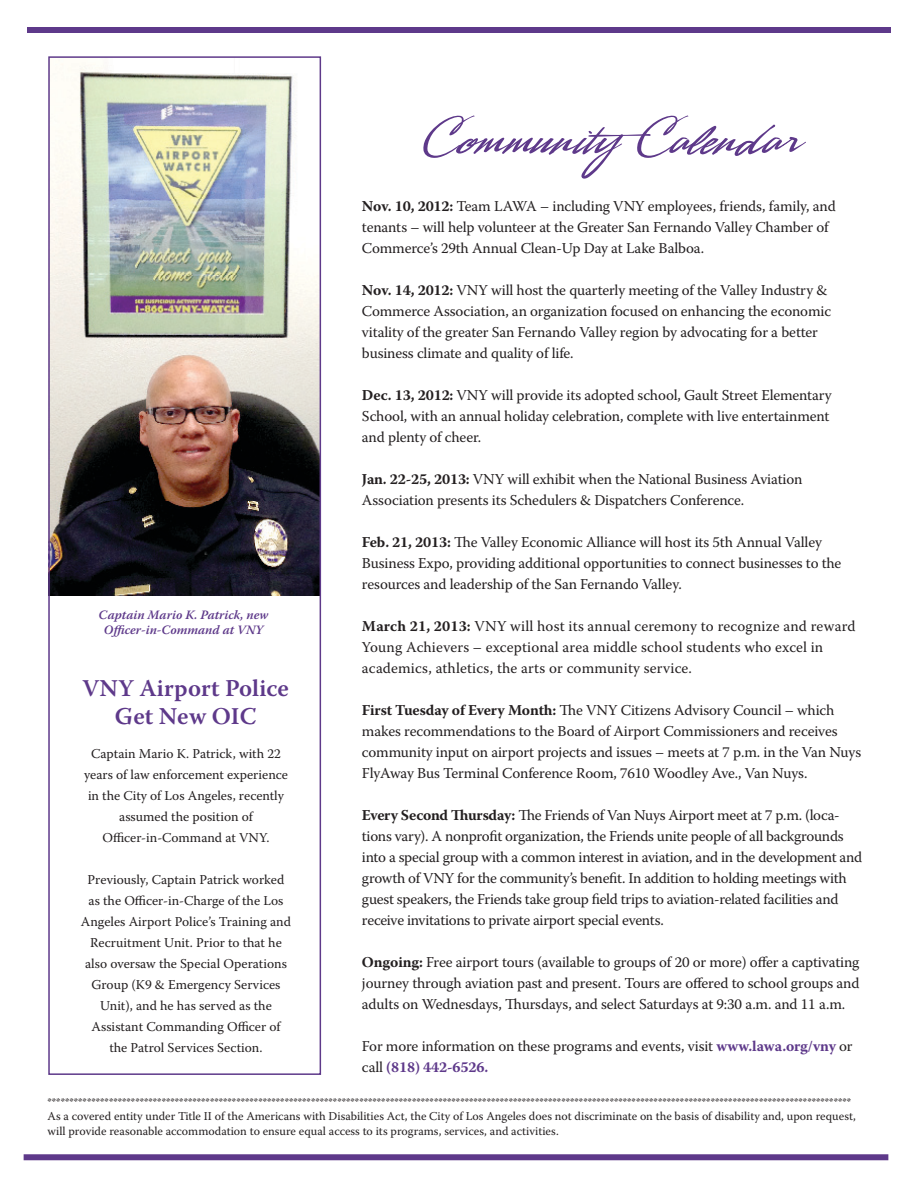
<style>
.page{position:relative;width:918px;height:1188px;background:#fff}
.page>*{position:absolute;margin:0;border:0;box-sizing:border-box;transform-origin:0 0}
.t1{font:69px "LHF Sofia Script";color:#5e398a}
.t2{font:600 24px/28.5px "Warnock Pro";letter-spacing:.005em;color:#5e398a;text-align:center}
.t3{font:15px/21px "Warnock Pro";letter-spacing:-.01em;color:#231f20}
.t4{font:15px/21px "Warnock Pro";letter-spacing:.01em;color:#231f20}
.t5{font:13.5px/21px "Warnock Pro";color:#231f20;text-align:center}
.t6{font:italic 600 12.75px/15.3px "Warnock Pro";color:#5e398a;text-align:center}
.t7{font:12px/14.4px "Warnock Pro";color:#231f20}
.s1{font-weight:700}
.s2{font-weight:700;color:#5e398a}
</style>
<div class="page">
<div style="left:27px;top:27px;width:864px;height:6px;background:#5e398a"></div>
<div style="left:24px;top:1154px;width:864px;height:6px;background:#5e398a"></div>
<img style="left:51px;top:63px;width:267px;height:533px">
<div style="left:48px;top:56px;width:273px;height:1019px;border:2px solid #5e398a"></div>
<p class="t6" style="left:99px;top:607px;width:171px">Captain Mario K. Patrick, new<br>Officer-in-Command at VNY</p>
<h2 class="t2" style="left:83px;top:673px;width:208px">VNY Airport Police<br>Get New OIC</h2>
<p class="t5" style="left:84px;top:743px;width:205px">Captain Mario K. Patrick, with 22 years of law enforcement experience in the City of Los Angeles, recently assumed the position of<br>Officer-in-Command at VNY.</p>
<p class="t5" style="left:81px;top:869px;width:212px">Previously, Captain Patrick worked as the Officer-in-Charge of the Los Angeles Airport Police’s Training and Recruitment Unit. Prior to that he also oversaw the Special Operations Group (K9 &amp; Emergency Services Unit), and he has served as the Assistant Commanding Officer of the Patrol Services Section.</p>
<h1 class="t1" style="left:425px;top:88px;width:377px">Community Calendar</h1>
<p class="t3" style="left:362px;top:195px;width:475px"><span class="s1">Nov. 10, 2012:</span> Team LAWA – including VNY employees, friends, family, and tenants – will help volunteer at the Greater San Fernando Valley Chamber of<br>Commerce’s 29th Annual Clean-Up Day at Lake Balboa.</p>
<p class="t3" style="left:362px;top:279px;width:471px"><span class="s1">Nov. 14, 2012:</span> VNY will host the quarterly meeting of the Valley Industry &amp; Commerce Association, an organization focused on enhancing the economic vitality of the greater San Fernando Valley region by advocating for a better business climate and quality of life.</p>
<p class="t3" style="left:362px;top:384px;width:471px"><span class="s1">Dec. 13, 2012:</span> VNY will provide its adopted school, Gault Street Elementary<br>School, with an annual holiday celebration, complete with live entertainment and plenty of cheer.</p>
<p class="t3" style="left:362px;top:468px;width:442px"><span class="s1">Jan. 22-25, 2013:</span> VNY will exhibit when the National Business Aviation<br>Association presents its Schedulers &amp; Dispatchers Conference.</p>
<p class="t3" style="left:362px;top:531px;width:481px"><span class="s1">Feb. 21, 2013:</span> The Valley Economic Alliance will host its 5th Annual Valley<br>Business Expo, providing additional opportunities to connect businesses to the resources and leadership of the San Fernando Valley.</p>
<p class="t4" style="left:362px;top:615px;width:495px"><span class="s1">March 21, 2013:</span> VNY will host its annual ceremony to recognize and reward<br>Young Achievers – exceptional area middle school students who excel in academics, athletics, the arts or community service.</p>
<p class="t3" style="left:362px;top:699px;width:501px"><span class="s1">First Tuesday of Every Month:</span> The VNY Citizens Advisory Council – which makes recommendations to the Board of Airport Commissioners and receives community input on airport projects and issues – meets at 7 p.m. in the Van Nuys FlyAway Bus Terminal Conference Room, 7610 Woodley Ave., Van Nuys.</p>
<p class="t3" style="left:362px;top:804px;width:502px"><span class="s1">Every Second Thursday:</span> The Friends of Van Nuys Airport meet at 7 p.m. (loca&shy;tions vary). A nonprofit organization, the Friends unite people of all backgrounds into a special group with a common interest in aviation, and in the development and growth of VNY for the community’s benefit. In addition to holding meetings with guest speakers, the Friends take group field trips to aviation-related facilities and receive invitations to private airport special events.</p>
<p class="t3" style="left:362px;top:951px;width:499px;text-align:justify"><span class="s1">Ongoing:</span> Free airport tours (available to groups of 20 or more) offer a captivating journey through aviation past and present. Tours are offered to school groups and adults on Wednesdays, Thursdays, and select Saturdays at 9:30 a.m. and 11 a.m.</p>
<p class="t3" style="left:362px;top:1035px;width:492px">For more information on these programs and events, visit <span class="s2">www.lawa.org/vny</span> or call <span class="s2">(818) 442-6526.</span></p>
<p class="t7" style="left:48px;top:1094px;width:810px">***************************************************************************************************************************************************************************************<br>As a covered entity under Title II of the Americans with Disabilities Act, the City of Los Angeles does not discriminate on the basis of disability and, upon request, will provide reasonable accommodation to ensure equal access to its programs, services, and activities.</p>
</div>
